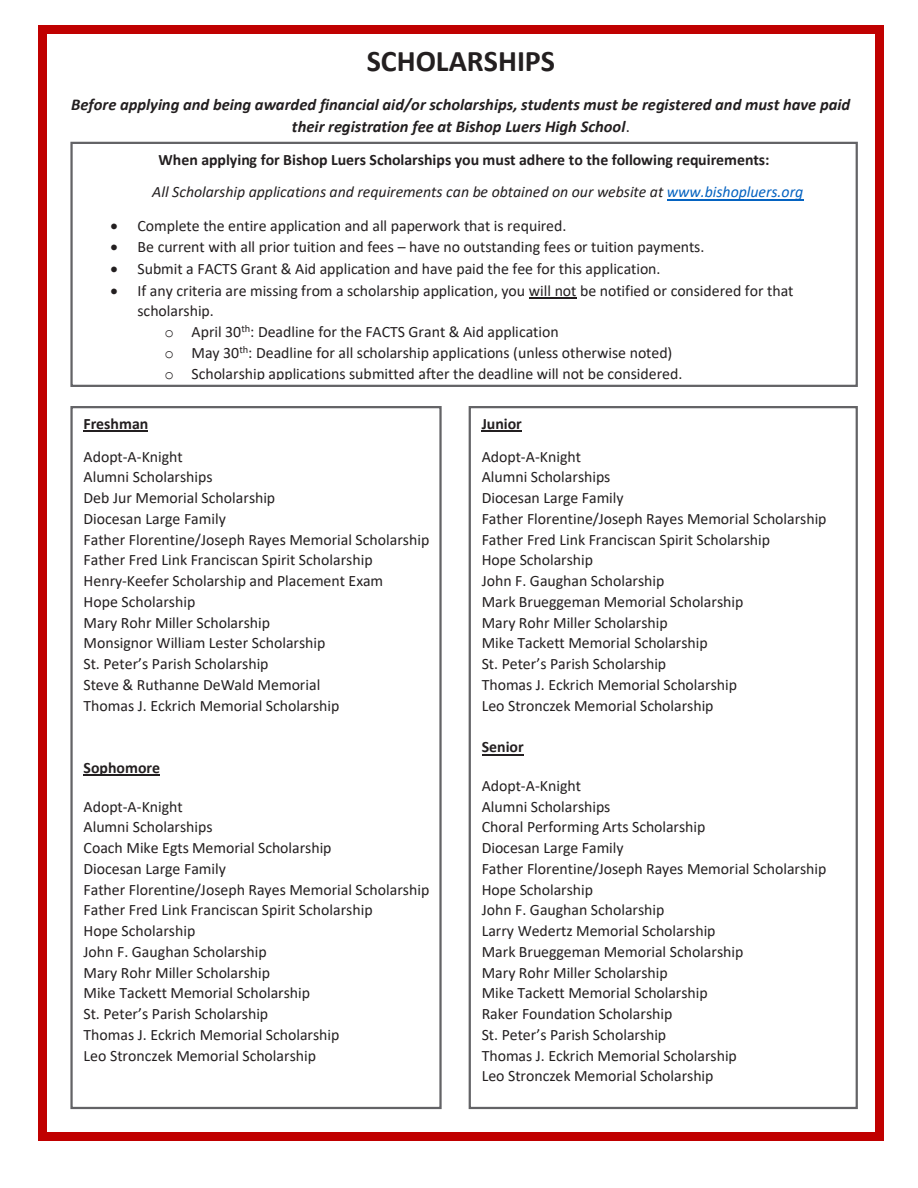
<style>
.page{position:relative;width:918px;height:1188px;background:#fff}
.page>*{position:absolute;margin:0;border:0;box-sizing:border-box;transform-origin:0 0}
.t1{font:700 30px "Calibri";color:#231f20}
.t2{font:italic 700 16.5px/21.8px "Calibri";color:#231f20;text-align:center}
.t3{font:15.9px/20.7px "Calibri";color:#231f20}
.t4{font:700 15.9px/32.5px "Calibri";color:#231f20}
.s1{font-weight:400;font-style:normal}
.s2{font-weight:400;font-style:italic}
.s3{font-weight:400;font-style:italic;color:#0563c1}
.s4{font-family:"Courier New"}
.s5{font-weight:700}
</style>
<div class="page">
<div style="left:70px;top:142px;width:788px;height:245px;border:2px solid #636366"></div>
<hr style="left:667px;top:199px;width:136px;height:1px;background:#0563c1">
<hr style="left:529px;top:297px;width:47px;height:2px;background:#231f20">
<div style="left:469px;top:406px;width:389px;height:703px;border:2px solid #636366"></div>
<hr style="left:482px;top:431px;width:40px;height:1px;background:#231f20">
<hr style="left:482px;top:754px;width:42px;height:1px;background:#231f20">
<div style="left:70px;top:406px;width:372px;height:703px;border:2px solid #636366"></div>
<hr style="left:84px;top:431px;width:64px;height:1px;background:#231f20">
<hr style="left:84px;top:775px;width:76px;height:1px;background:#231f20">
<div style="left:38px;top:25px;width:9px;height:9px;background:#c00000"></div>
<div style="left:47px;top:25px;width:828px;height:9px;background:#c00000"></div>
<div style="left:875px;top:25px;width:9px;height:9px;background:#c00000"></div>
<div style="left:38px;top:34px;width:9px;height:1098px;background:#c00000"></div>
<div style="left:875px;top:34px;width:9px;height:1098px;background:#c00000"></div>
<div style="left:38px;top:1132px;width:9px;height:9px;background:#c00000"></div>
<div style="left:47px;top:1132px;width:828px;height:9px;background:#c00000"></div>
<div style="left:875px;top:1132px;width:9px;height:9px;background:#c00000"></div>
<p class="t1" style="left:367px;top:40px;width:190px">SCHOLARSHIPS</p>
<p class="t2" style="left:71px;top:93px;width:781px">Before applying and being awarded financial aid/or scholarships, students must be registered and must have paid their registration fee at Bishop Luers High School<span class="s1">.</span></p>
<p class="t4" style="left:152px;top:143px;width:652px;text-indent:6px">When applying for Bishop Luers Scholarships you must adhere to the following requirements:<br><span class="s2">All Scholarship applications and requirements can be obtained on our website at</span> <span class="s3">www.bishopluers.org</span></p>
<p class="t3" style="left:111px;top:215px;width:457px">• Complete the entire application and all paperwork that is required.</p>
<p class="t3" style="left:111px;top:236px;width:595px">• Be current with all prior tuition and fees – have no outstanding fees or tuition payments.</p>
<p class="t3" style="left:111px;top:258px;width:552px">• Submit a FACTS Grant &amp; Aid application and have paid the fee for this application.</p>
<p class="t3" style="left:111px;top:280px;width:685px">• If any criteria are missing from a scholarship application, you will not be notified or considered for that</p>
<p class="t3" style="left:138px;top:300px;width:78px">scholarship.</p>
<p class="t3" style="left:165px;top:321px;width:396px"><span class="s4">o</span> April 30<sup>th</sup>: Deadline for the FACTS Grant &amp; Aid application</p>
<p class="t3" style="left:165px;top:342px;width:509px"><span class="s4">o</span> May 30<sup>th</sup>: Deadline for all scholarship applications (unless otherwise noted)</p>
<p class="t3" style="left:165px;top:363px;width:519px"><span class="s4">o</span> Scholarship applications submitted after the deadline will not be considered.</p>
<p class="t3" style="left:482px;top:407px;width:101px;line-height:32.7px"><span class="s5">Junior<br></span>Adopt-A-Knight</p>
<p class="t3" style="left:482px;top:466px;width:346px">Alumni Scholarships<br>Diocesan Large Family<br>Father Florentine/Joseph Rayes Memorial Scholarship Father Fred Link Franciscan Spirit Scholarship<br>Hope Scholarship<br>John F. Gaughan Scholarship<br>Mark Brueggeman Memorial Scholarship<br>Mary Rohr Miller Scholarship<br>Mike Tackett Memorial Scholarship<br>St. Peter’s Parish Scholarship<br>Thomas J. Eckrich Memorial Scholarship<br>Leo Stronczek Memorial Scholarship</p>
<p class="t4" style="left:482px;top:730px;width:44px">Senior</p>
<p class="t3" style="left:482px;top:775px;width:346px">Adopt-A-Knight<br>Alumni Scholarships<br>Choral Performing Arts Scholarship<br>Diocesan Large Family<br>Father Florentine/Joseph Rayes Memorial Scholarship<br>Hope Scholarship<br>John F. Gaughan Scholarship<br>Larry Wedertz Memorial Scholarship<br>Mark Brueggeman Memorial Scholarship<br>Mary Rohr Miller Scholarship<br>Mike Tackett Memorial Scholarship<br>Raker Foundation Scholarship<br>St. Peter’s Parish Scholarship<br>Thomas J. Eckrich Memorial Scholarship<br>Leo Stronczek Memorial Scholarship</p>
<p class="t3" style="left:84px;top:407px;width:101px;line-height:32.7px"><span class="s5">Freshman<br></span>Adopt-A-Knight</p>
<p class="t3" style="left:84px;top:466px;width:347px">Alumni Scholarships<br>Deb Jur Memorial Scholarship<br>Diocesan Large Family<br>Father Florentine/Joseph Rayes Memorial Scholarship Father Fred Link Franciscan Spirit Scholarship Henry-Keefer Scholarship and Placement Exam<br>Hope Scholarship<br>Mary Rohr Miller Scholarship<br>Monsignor William Lester Scholarship<br>St. Peter’s Parish Scholarship<br>Steve &amp; Ruthanne DeWald Memorial<br>Thomas J. Eckrich Memorial Scholarship</p>
<p class="t4" style="left:84px;top:751px;width:78px">Sophomore</p>
<p class="t3" style="left:84px;top:796px;width:347px">Adopt-A-Knight<br>Alumni Scholarships<br>Coach Mike Egts Memorial Scholarship<br>Diocesan Large Family<br>Father Florentine/Joseph Rayes Memorial Scholarship<br>Father Fred Link Franciscan Spirit Scholarship<br>Hope Scholarship<br>John F. Gaughan Scholarship<br>Mary Rohr Miller Scholarship<br>Mike Tackett Memorial Scholarship<br>St. Peter’s Parish Scholarship<br>Thomas J. Eckrich Memorial Scholarship<br>Leo Stronczek Memorial Scholarship</p>
</div>
